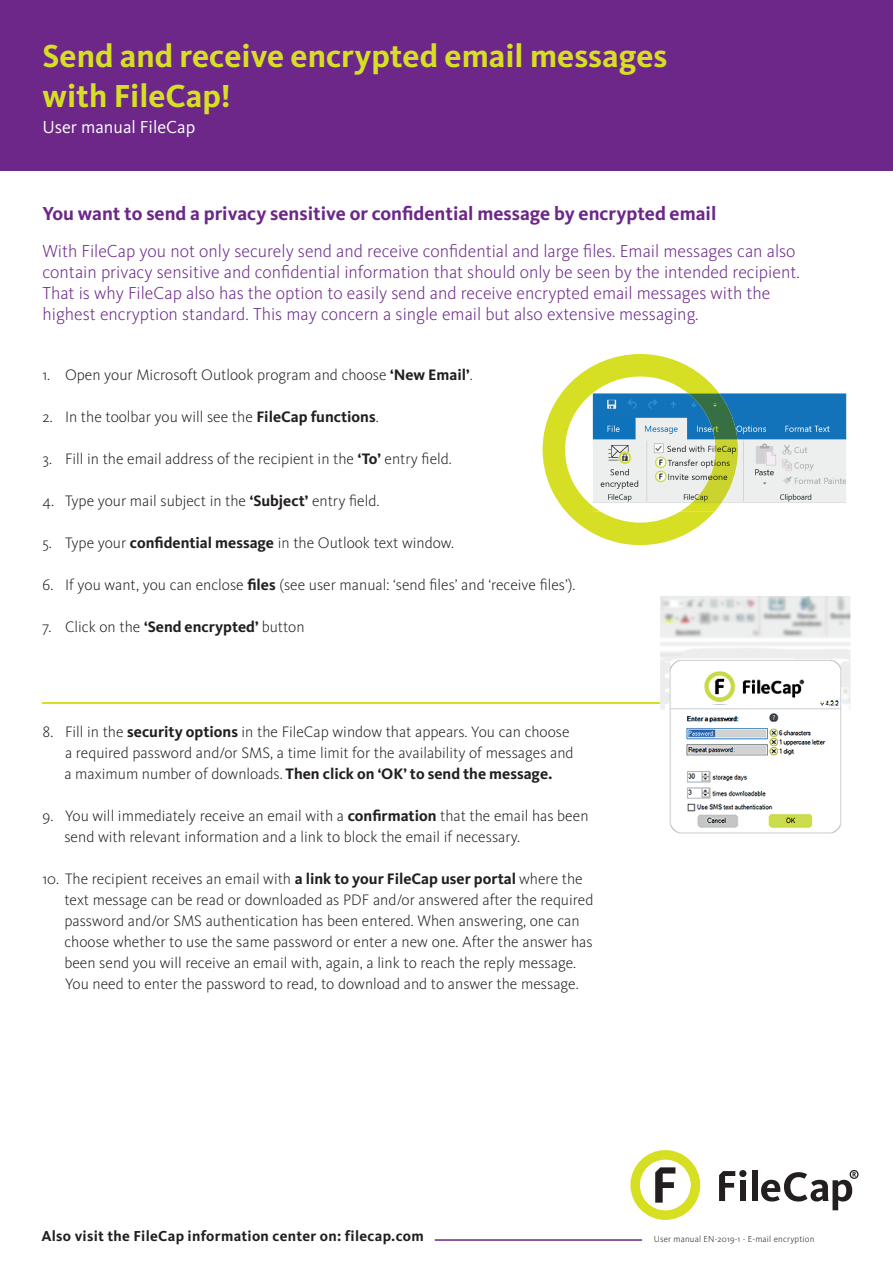
<style>
.page{position:relative;width:893px;height:1263px;background:#fff}
.page>*{position:absolute;margin:0;border:0;box-sizing:border-box;transform-origin:0 0}
.t1{font:700 33px/39.6px "Kievit Pro";color:#d6df24}
.t2{font:700 19.5px "Kievit Pro";color:#6c2789}
.t3{font:300 18px/21px "Kievit Pro";color:#6c2789}
.t4{font:18px "Kievit Pro";color:#fff}
.t5{font:300 15.75px/21px "Kievit Pro";color:#231f20}
.t6{font:700 15px "Kievit Pro";letter-spacing:.02em;color:#231f20}
.t7{font:300 9px "Kievit Pro";letter-spacing:.02em;color:#231f20}
.s1{font-weight:700}
</style>
<div class="page">
<div style="left:0;top:0;width:893px;height:170px;background:#6c2789"></div>
<div style="left:740px;top:1180px;width:6px;height:21px;background:#231f20"></div>
<div style="left:752px;top:1170px;width:6px;height:31px;background:#231f20"></div>
<svg style="left:761px;top:1170px;width:97px;height:40px"></svg>
<svg style="left:719px;top:1171px;width:16px;height:30px"></svg>
<div style="left:739px;top:1170px;width:7px;height:7px;background:#231f20;border-radius:50%"></div>
<svg style="left:630px;top:1150px;width:70px;height:70px"></svg>
<hr style="left:43px;top:702px;width:807px;height:1px;background:#d6df24">
<img style="left:738px;top:393px;width:108px;height:110px">
<svg style="left:543px;top:354px;width:176px;height:191px"></svg>
<img style="left:593px;top:393px;width:145px;height:119px">
<img style="left:660px;top:596px;width:190px;height:238px">
<img style="left:660px;top:702px;width:190px;height:1px">
<hr style="left:435px;top:1239px;width:207px;height:2px;background:#6c2789">
<h1 class="t1" style="left:43px;top:36px;width:626px">Send and receive encrypted email messages with FileCap!</h1>
<p class="t4" style="left:43px;top:116px;width:154px">User manual FileCap</p>
<p class="t2" style="left:43px;top:201px;width:675px">You want to send a privacy sensitive or confidential message by encrypted email</p>
<p class="t3" style="left:43px;top:241px;width:759px">With FileCap you not only securely send and receive confidential and large files. Email messages can also contain privacy sensitive and confidential information that should only be seen by the intended recipient.<br>That is why FileCap also has the option to easily send and receive encrypted email messages with the highest encryption standard. This may concern a single email but also extensive messaging.</p>
<p class="t5" style="left:43px;top:364px;width:432px">1. Open your Microsoft Outlook program and choose <span class="s1">‘New Email’</span>.</p>
<p class="t5" style="left:43px;top:406px;width:338px">2. In the toolbar you will see the <span class="s1">FileCap functions</span>.</p>
<p class="t5" style="left:43px;top:448px;width:411px">3. Fill in the email address of the recipient in the <span class="s1">‘To’</span> entry field.</p>
<p class="t5" style="left:43px;top:490px;width:338px">4. Type your mail subject in the <span class="s1">‘Subject’</span> entry field.</p>
<p class="t5" style="left:43px;top:532px;width:413px">5. Type your <span class="s1">confidential message</span> in the Outlook text window.</p>
<p class="t5" style="left:43px;top:574px;width:534px">6. If you want, you can enclose <span class="s1">files</span> (see user manual: ‘send files’ and ‘receive files’).</p>
<p class="t5" style="left:43px;top:616px;width:264px">7. Click on the <span class="s1">‘Send encrypted’</span> button</p>
<p class="t5" style="left:64px;top:721px;width:511px;text-indent:-22px">8. Fill in the <span class="s1">security options</span> in the FileCap window that appears. You can choose a required password and/or SMS, a time limit for the availability of messages and a maximum number of downloads. <span class="s1">Then click on ‘OK’ to send the message.</span></p>
<p class="t5" style="left:64px;top:805px;width:526px;text-indent:-22px">9. You will immediately receive an email with a <span class="s1">confirmation</span> that the email has been send with relevant information and a link to block the email if necessary.</p>
<p class="t5" style="left:64px;top:868px;width:530px;text-indent:-22px">10. The recipient receives an email with <span class="s1">a link to your FileCap user portal</span> where the text message can be read or downloaded as PDF and/or answered after the required password and/or SMS authentication has been entered. When answering, one can choose whether to use the same password or enter a new one. After the answer has been send you will receive an email with, again, a link to reach the reply message.<br>You need to enter the password to read, to download and to answer the message.</p>
<p class="t6" style="left:41px;top:1226px;width:384px">Also visit the FileCap information center on: filecap.com</p>
<p class="t7" style="left:654px;top:1233px;width:162px">User manual EN-2019-1 - E-mail encryption</p>
</div>
